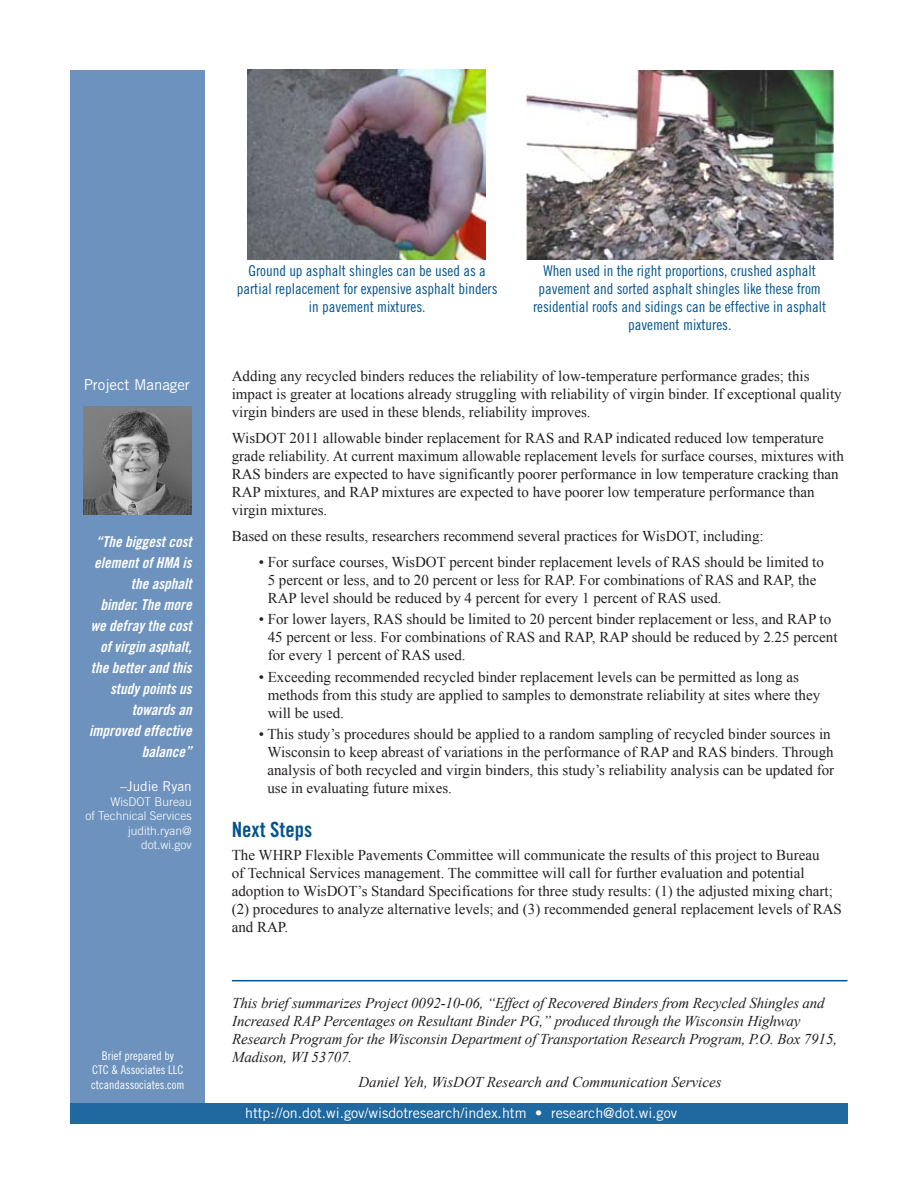
<style>
.page{position:relative;width:918px;height:1188px;background:#fff}
.page>*{position:absolute;margin:0;border:0;box-sizing:border-box;transform-origin:0 0}
.Subhead_Blue{font:21px "Trade Gothic LT Std Bd Cn 20";color:#00538d}
.Body_Copy_Normal{font:15px/18px "Times New Roman";color:#231f20}
.Bullet_points{font:15px/18px "Times New Roman";color:#231f20}
.Subhead_Blue-2{font:italic 15px/18px "Times New Roman";letter-spacing:-.01em;color:#231f20}
.Bullet_points_-_last{font:15px/18px "Times New Roman";color:#231f20}
.Quote_Blue{font:15px/18px "Trade Gothic LT Std Cn 18";color:#00538d;text-align:center}
.Quote_Blue-2{font:15px/21px "Trade Gothic LT Std Bd Cn 20 Obl";color:#fff;text-align:right}
.Investigators{font:15px "Trade Gothic LT Std";color:#fff}
.Investigators-2{font:14.25px "Trade Gothic LT Std";color:#fff}
.Investigators-3{font:13.5px "Trade Gothic LT Std";color:#fff}
.Investigators-4{font:300 12px/14.4px "Trade Gothic LT Std";color:#fff;text-align:right}
.Quote_Description_Bl{font:12px/14.4px "Trade Gothic LT Std Cn 18";color:#fff;text-align:center}
</style>
<div class="page">
<div style="left:70px;top:70px;width:135px;height:1044px;background:#6d92bd"></div>
<hr style="left:232px;top:980px;width:616px;height:1px;background:#00538d">
<div style="left:70px;top:1104px;width:778px;height:20px;background:#1f69a0"></div>
<img style="left:84px;top:406px;width:108px;height:108px">
<img style="left:247px;top:69px;width:239px;height:190px">
<img style="left:526px;top:70px;width:308px;height:189px">
<p class="Investigators" style="left:84px;top:376px;width:108px">Project Manager</p>
<p class="Quote_Blue-2" style="left:89px;top:531px;width:104px">“The biggest cost element of HMA is the asphalt<br>binder. The more we defray the cost of virgin asphalt, the better and this study points us towards an improved effective balance”</p>
<p class="Investigators-3" style="left:120px;top:778px;width:73px">–Judie Ryan</p>
<p class="Investigators-4" style="left:85px;top:794px;width:108px">WisDOT Bureau<br>of Technical Services judith.ryan@ dot.wi.gov</p>
<p class="Quote_Description_Bl" style="left:91px;top:1048px;width:95px">Brief prepared by<br>CTC &amp; Associates LLC ctcandassociates.com</p>
<p class="Quote_Blue" style="left:237px;top:262px;width:262px">Ground up asphalt shingles can be used as a partial replacement for expensive asphalt binders in pavement mixtures.</p>
<p class="Quote_Blue" style="left:533px;top:262px;width:295px">When used in the right proportions, crushed asphalt pavement and sorted asphalt shingles like these from residential roofs and sidings can be effective in asphalt pavement mixtures.</p>
<p class="Body_Copy_Normal" style="left:232px;top:367px;width:611px">Adding any recycled binders reduces the reliability of low-temperature performance grades; this impact is greater at locations already struggling with reliability of virgin binder. If exceptional quality virgin binders are used in these blends, reliability improves.</p>
<p class="Body_Copy_Normal" style="left:232px;top:429px;width:614px">WisDOT 2011 allowable binder replacement for RAS and RAP indicated reduced low temperature grade reliability. At current maximum allowable replacement levels for surface courses, mixtures with RAS binders are expected to have significantly poorer performance in low temperature cracking than RAP mixtures, and RAP mixtures are expected to have poorer low temperature performance than virgin mixtures.</p>
<p class="Body_Copy_Normal" style="left:232px;top:527px;width:534px">Based on these results, researchers recommend several practices for WisDOT, including:</p>
<p class="Bullet_points" style="left:268px;top:553px;width:558px;text-indent:-9px">• For surface courses, WisDOT percent binder replacement levels of RAS should be limited to<br>5 percent or less, and to 20 percent or less for RAP. For combinations of RAS and RAP, the<br>RAP level should be reduced by 4 percent for every 1 percent of RAS used.</p>
<p class="Bullet_points" style="left:268px;top:610px;width:571px;text-indent:-9px">• For lower layers, RAS should be limited to 20 percent binder replacement or less, and RAP to<br>45 percent or less. For combinations of RAS and RAP, RAP should be reduced by 2.25 percent for every 1 percent of RAS used.</p>
<p class="Bullet_points" style="left:268px;top:667px;width:554px;text-indent:-9px">• Exceeding recommended recycled binder replacement levels can be permitted as long as methods from this study are applied to samples to demonstrate reliability at sites where they will be used.</p>
<p class="Bullet_points_-_last" style="left:267px;top:725px;width:568px;text-indent:-9px">• This study’s procedures should be applied to a random sampling of recycled binder sources in Wisconsin to keep abreast of variations in the performance of RAP and RAS binders. Through analysis of both recycled and virgin binders, this study’s reliability analysis can be updated for use in evaluating future mixes.</p>
<p class="Subhead_Blue" style="left:232px;top:817px;width:82px">Next Steps</p>
<p class="Body_Copy_Normal" style="left:232px;top:846px;width:612px">The WHRP Flexible Pavements Committee will communicate the results of this project to Bureau<br>of Technical Services management. The committee will call for further evaluation and potential adoption to WisDOT’s Standard Specifications for three study results: (1) the adjusted mixing chart; (2) procedures to analyze alternative levels; and (3) recommended general replacement levels of RAS and RAP.</p>
<p class="Subhead_Blue-2" style="left:232px;top:993px;width:606px">This brief summarizes Project 0092-10-06, “Effect of Recovered Binders from Recycled Shingles and Increased RAP Percentages on Resultant Binder PG,” produced through the Wisconsin Highway Research Program for the Wisconsin Department of Transportation Research Program, P.O. Box 7915, Madison, WI 53707.</p>
<p class="Subhead_Blue-2" style="left:358px;top:1073px;width:365px">Daniel Yeh, WisDOT Research and Communication Services</p>
<p class="Investigators-2" style="left:245px;top:1105px;width:434px">http://on.dot.wi.gov/wisdotresearch/index.htm • research@dot.wi.gov</p>
</div>
